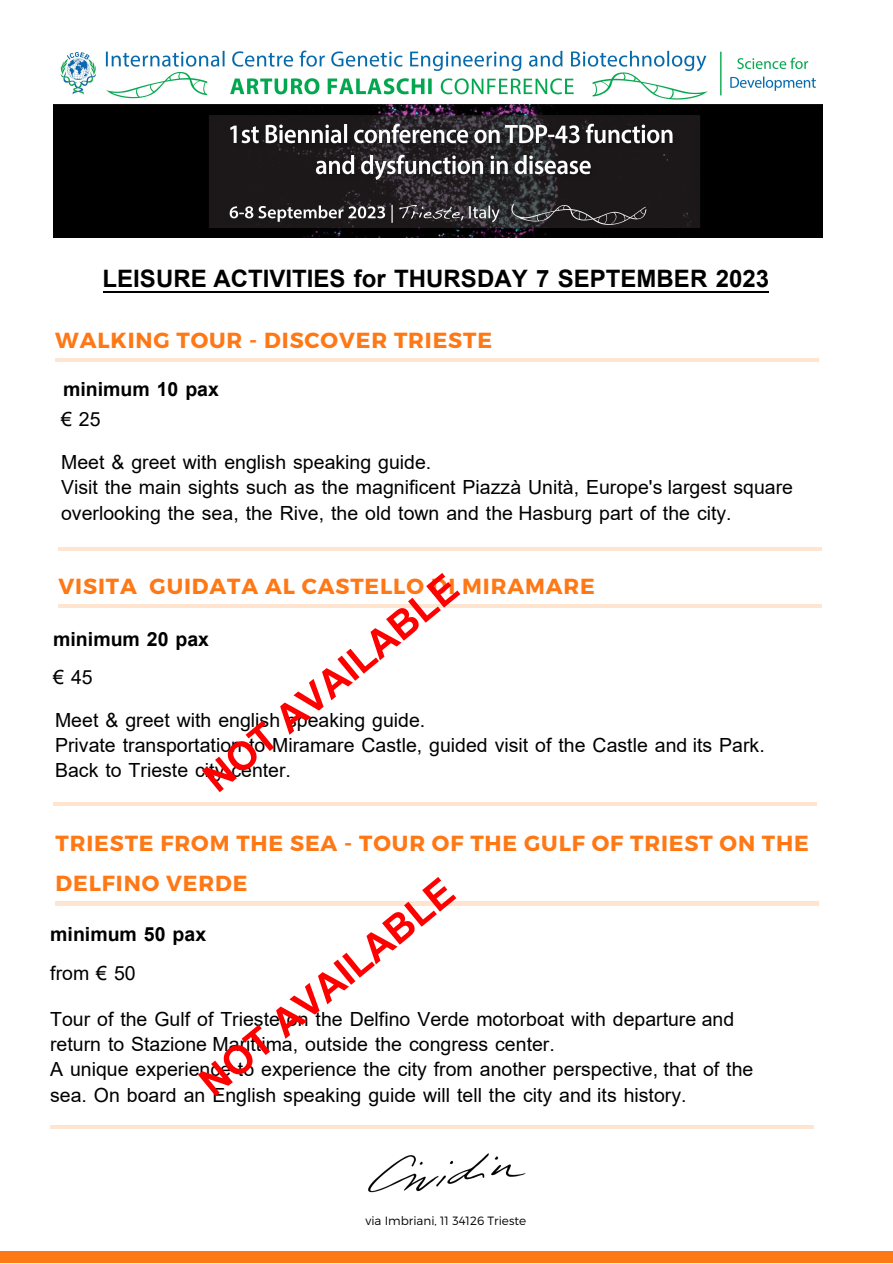
<style>
.page{position:relative;width:893px;height:1264px;background:#fff}
.page>*{position:absolute;margin:0;border:0;box-sizing:border-box;transform-origin:0 0}
.t1{font:700 39px "Arial";color:#f00}
.t2{font:700 24px "Arial";color:#000}
.t3{font:700 21.9px/40.5px "Montserrat";letter-spacing:.04em;color:#ff7816}
.t4{font:19.5px/25.2px "Arial";color:#000}
.t5{font:700 19.5px "Arial";color:#000}
.t6{font:300 12px "Montserrat";color:#000}
.s1{font-size:19.2px}
</style>
<div class="page">
<div style="left:0;top:1251px;width:892px;height:11px;background:#ff7816"></div>
<img style="left:368px;top:1153px;width:158px;height:40px">
<hr style="left:55px;top:358px;width:763px;height:4px;background:#ffe4d0">
<hr style="left:59px;top:547px;width:763px;height:3px;background:#ff7816">
<hr style="left:53px;top:802px;width:763px;height:3px;background:#ff7816">
<hr style="left:58px;top:604px;width:764px;height:4px;background:#ffe4d0">
<hr style="left:50px;top:1125px;width:763px;height:3px;background:#ff7816">
<hr style="left:56px;top:901px;width:763px;height:4px;background:#ffe4d0">
<img style="left:53px;top:50px;width:769px;height:188px">
<hr style="left:103px;top:291px;width:665px;height:1px;background:#000">
<p class="t2" style="left:103px;top:262px;width:668px">LEISURE ACTIVITIES for THURSDAY 7 SEPTEMBER 2023</p>
<p class="t3" style="left:55px;top:319px;width:438px">WALKING TOUR - DISCOVER TRIESTE</p>
<p class="t5" style="left:63px;top:375px;width:157px">minimum 10 pax</p>
<p class="t4" style="left:61px;top:406px;width:41px">€ 25</p>
<p class="t4" style="left:61px;top:449px;width:733px">Meet &amp; greet with english speaking guide.<br>Visit the main sights such as the magnificent Piazzà Unità, Europe's largest square overlooking the sea, the Rive, the old town and the Hasburg part of the city<span class="s1">.</span></p>
<h1 class="t1" style="left:191px;top:761px;width:318px;rotate:-39deg">NOT AVAILABLE</h1>
<p class="t3" style="left:58px;top:564px;width:537px">VISITA GUIDATA AL CASTELLO DI MIRAMARE</p>
<p class="t5" style="left:53px;top:625px;width:157px">minimum 20 pax</p>
<p class="t4" style="left:53px;top:655px;width:373px;line-height:42.8px">€ 45<br>Meet &amp; greet with english speaking guide.</p>
<p class="t4" style="left:55px;top:732px;width:711px">Private transportation to Miramare Castle, guided visit of the Castle and its Park.<br>Back to Trieste city center.</p>
<p class="t3" style="left:56px;top:821px;width:754px">TRIESTE FROM THE SEA - TOUR OF THE GULF OF TRIEST ON THE<br>DELFINO VERDE</p>
<p class="t5" style="left:50px;top:920px;width:157px">minimum 50 pax</p>
<p class="t4" style="left:50px;top:960px;width:87px">from € 50</p>
<p class="t4" style="left:50px;top:1006px;width:704px">Tour of the Gulf of Trieste on the Delfino Verde motorboat with departure and return to Stazione Marittima, outside the congress center.<br>A unique experience to experience the city from another perspective, that of the sea. On board an English speaking guide will tell the city and its history.</p>
<h1 class="t1" style="left:187px;top:1065px;width:318px;rotate:-39deg">NOT AVAILABLE</h1>
<p class="t6" style="left:365px;top:1212px;width:162px">via Imbriani, 11 34126 Trieste</p>
</div>
